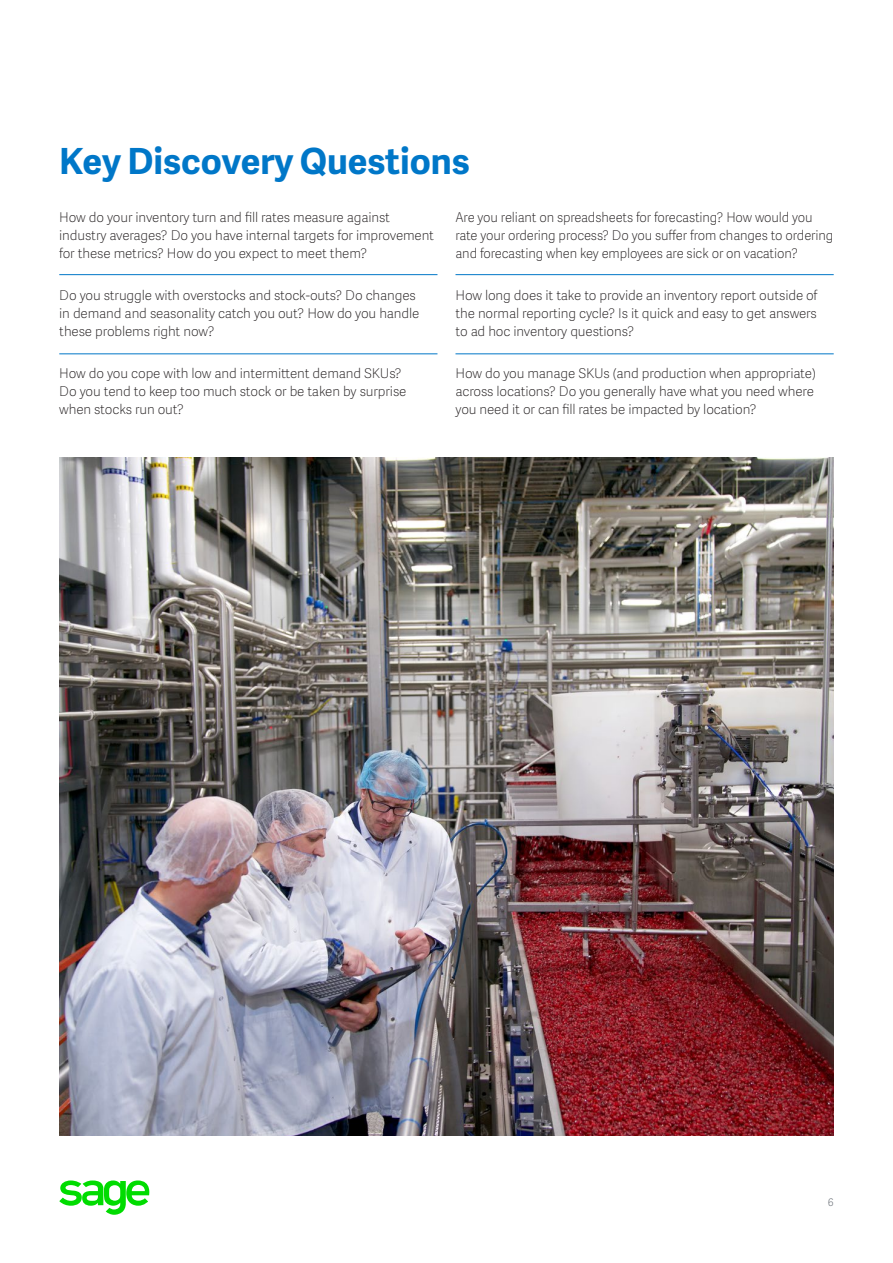
<style>
.page{position:relative;width:893px;height:1263px;background:#fff}
.page>*{position:absolute;margin:0;border:0;box-sizing:border-box;transform-origin:0 0}
.t1{font:700 36px "Adelle Sans SAGE";color:#0077c8}
.t2{font:13.5px/18px "Adelle Sans SAGE Th";letter-spacing:-.01em;color:#231f20}
.t3{font:13.5px/18px "Adelle Sans SAGE Th";letter-spacing:-.01em;color:#231f20;scale:.96 1}
.t4{font:10.5px "Adelle Sans SAGE Lt";color:#787d83}
</style>
<div class="page">
<svg style="left:59px;top:1181px;width:91px;height:34px"></svg>
<img style="left:59px;top:457px;width:774px;height:679px">
<hr style="left:59px;top:274px;width:378px;height:1px;background:#0077c8">
<hr style="left:455px;top:274px;width:378px;height:1px;background:#0077c8">
<hr style="left:59px;top:354px;width:378px;height:1px;background:#0077c8">
<hr style="left:455px;top:354px;width:378px;height:1px;background:#0077c8">
<h1 class="t1" style="left:59px;top:135px;width:412px">Key Discovery Questions</h1>
<p class="t2" style="left:59px;top:208px;width:376px">How do your inventory turn and fill rates measure against industry averages? Do you have internal targets for improvement for these metrics? How do you expect to meet them?</p>
<p class="t2" style="left:59px;top:286px;width:361px">Do you struggle with overstocks and stock-outs? Do changes in demand and seasonality catch you out? How do you handle these problems right now?</p>
<p class="t2" style="left:59px;top:364px;width:349px">How do you cope with low and intermittent demand SKUs?<br>Do you tend to keep too much stock or be taken by surprise when stocks run out?</p>
<p class="t3" style="left:455px;top:208px;width:395px">Are you reliant on spreadsheets for forecasting? How would you rate your ordering process? Do you suffer from changes to ordering and forecasting when key employees are sick or on vacation?</p>
<p class="t2" style="left:455px;top:286px;width:363px;text-align:justify">How long does it take to provide an inventory report outside of the normal reporting cycle? Is it quick and easy to get answers to ad hoc inventory questions?</p>
<p class="t2" style="left:455px;top:364px;width:362px">How do you manage SKUs (and production when appropriate) across locations? Do you generally have what you need where you need it or can fill rates be impacted by location?</p>
<p class="t4" style="left:828px;top:1195px;width:7px">6</p>
</div>
